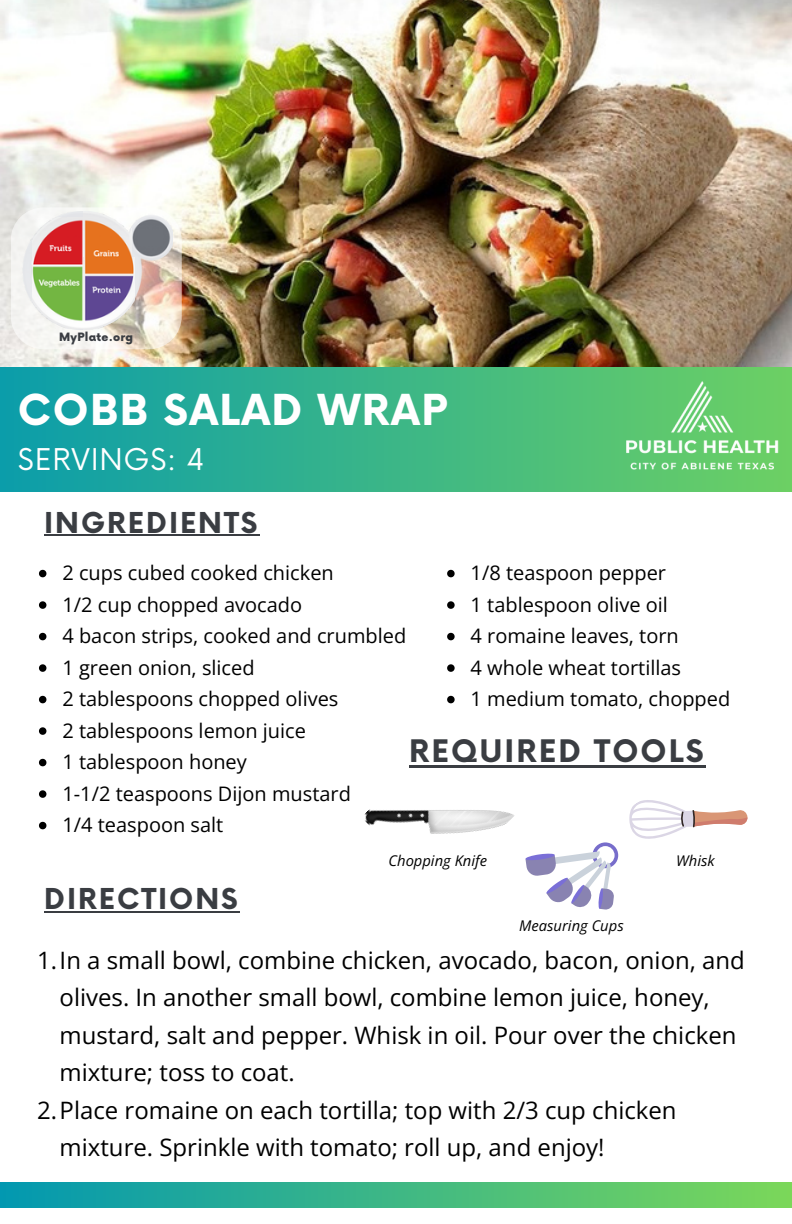
<style>
.page{position:relative;width:792px;height:1224px;background:#fff}
.page>*{position:absolute;margin:0;border:0;box-sizing:border-box;transform-origin:0 0}
.t1{font:700 41.6px "Now";letter-spacing:.035em;color:#fff}
.t2{font:700 30.2px "Now";letter-spacing:.07em;color:#3a3d42}
.t3{font:29.2px "Now";letter-spacing:.025em;color:#fff}
.t4{font:700 28px "Now";letter-spacing:.07em;color:#3a3d42}
.t5{font:24px/37.6px "Open Sans";color:#000}
.t6{font:20px "Open Sans";color:#000}
.t7{font:italic 14.8px "Open Sans";color:#000}
.t8{font:900 11.2px "Now";letter-spacing:.025em;color:#3a3d42}
</style>
<div class="page">
<div style="left:0;top:1182px;width:792px;height:26px;background:linear-gradient(to right,#0298b1,#7bd759)"></div>
<img style="left:0;top:0;width:792px;height:367px">
<div style="left:0;top:367px;width:792px;height:125px;background:linear-gradient(to right,#0b9daa,#6dd063)"></div>
<svg style="left:11px;top:207px;width:171px;height:142px;fill:#f6f4f0"></svg>
<img style="left:20px;top:211px;width:153px;height:119px">
<img style="left:84px;top:211px;width:48px;height:47px">
<img style="left:33px;top:218px;width:51px;height:111px">
<img style="left:621px;top:371px;width:163px;height:117px">
<img style="left:364px;top:809px;width:151px;height:25px">
<svg style="left:525px;top:800px;width:223px;height:110px"></svg>
<img style="left:84px;top:258px;width:51px;height:72px">
<div style="left:138px;top:231px;width:25px;height:15px;background:#6d7178"></div>
<svg style="left:39px;top:570px;width:7px;height:7px"></svg>
<svg style="left:39px;top:601px;width:7px;height:8px"></svg>
<svg style="left:39px;top:633px;width:7px;height:7px"></svg>
<svg style="left:39px;top:664px;width:7px;height:8px"></svg>
<svg style="left:39px;top:696px;width:7px;height:7px"></svg>
<svg style="left:39px;top:727px;width:7px;height:8px"></svg>
<svg style="left:39px;top:759px;width:7px;height:7px"></svg>
<svg style="left:39px;top:790px;width:7px;height:8px"></svg>
<svg style="left:39px;top:822px;width:7px;height:7px"></svg>
<hr style="left:44px;top:534px;width:215px;height:2px;background:#3a3d42">
<hr style="left:44px;top:911px;width:196px;height:1px;background:#3a3d42">
<hr style="left:409px;top:765px;width:297px;height:3px;background:#3a3d42">
<svg style="left:447px;top:570px;width:8px;height:7px"></svg>
<svg style="left:447px;top:601px;width:8px;height:8px"></svg>
<svg style="left:447px;top:633px;width:8px;height:7px"></svg>
<svg style="left:447px;top:664px;width:8px;height:8px"></svg>
<svg style="left:447px;top:696px;width:8px;height:7px"></svg>
<p class="t8" style="left:59px;top:331px;width:76px">MyPlate.org</p>
<p class="t1" style="left:18px;top:387px;width:431px">COBB SALAD WRAP</p>
<p class="t3" style="left:18px;top:443px;width:188px">SERVINGS: 4</p>
<p class="t4" style="left:44px;top:507px;width:215px">INGREDIENTS</p>
<p class="t6" style="left:62px;top:559px;width:273px">2 cups cubed cooked chicken</p>
<p class="t6" style="left:62px;top:590px;width:241px">1/2 cup chopped avocado</p>
<p class="t6" style="left:62px;top:622px;width:345px">4 bacon strips, cooked and crumbled</p>
<p class="t6" style="left:62px;top:653px;width:194px">1 green onion, sliced</p>
<p class="t6" style="left:62px;top:685px;width:277px">2 tablespoons chopped olives</p>
<p class="t6" style="left:62px;top:716px;width:245px">2 tablespoons lemon juice</p>
<p class="t6" style="left:62px;top:748px;width:186px">1 tablespoon honey</p>
<p class="t6" style="left:62px;top:779px;width:290px">1-1/2 teaspoons Dijon mustard</p>
<p class="t6" style="left:62px;top:811px;width:162px">1/4 teaspoon salt</p>
<p class="t6" style="left:471px;top:559px;width:197px">1/8 teaspoon pepper</p>
<p class="t6" style="left:471px;top:590px;width:199px">1 tablespoon olive oil</p>
<p class="t6" style="left:471px;top:622px;width:210px">4 romaine leaves, torn</p>
<p class="t6" style="left:471px;top:653px;width:212px">4 whole wheat tortillas</p>
<p class="t6" style="left:471px;top:685px;width:261px">1 medium tomato, chopped</p>
<p class="t2" style="left:409px;top:735px;width:296px">REQUIRED TOOLS</p>
<p class="t4" style="left:44px;top:884px;width:195px">DIRECTIONS</p>
<p class="t7" style="left:389px;top:850px;width:100px">Chopping Knife</p>
<p class="t7" style="left:519px;top:915px;width:106px">Measuring Cups</p>
<p class="t7" style="left:676px;top:850px;width:40px">Whisk</p>
<p class="t5" style="left:60px;top:941px;width:687px;text-indent:-22px">1.In a small bowl, combine chicken, avocado, bacon, onion, and olives. In another small bowl, combine lemon juice, honey, mustard, salt and pepper. Whisk in oil. Pour over the chicken mixture; toss to coat.</p>
<p class="t5" style="left:60px;top:1091px;width:619px;text-indent:-22px">2.Place romaine on each tortilla; top with 2/3 cup chicken mixture. Sprinkle with tomato; roll up, and enjoy!</p>
</div>
